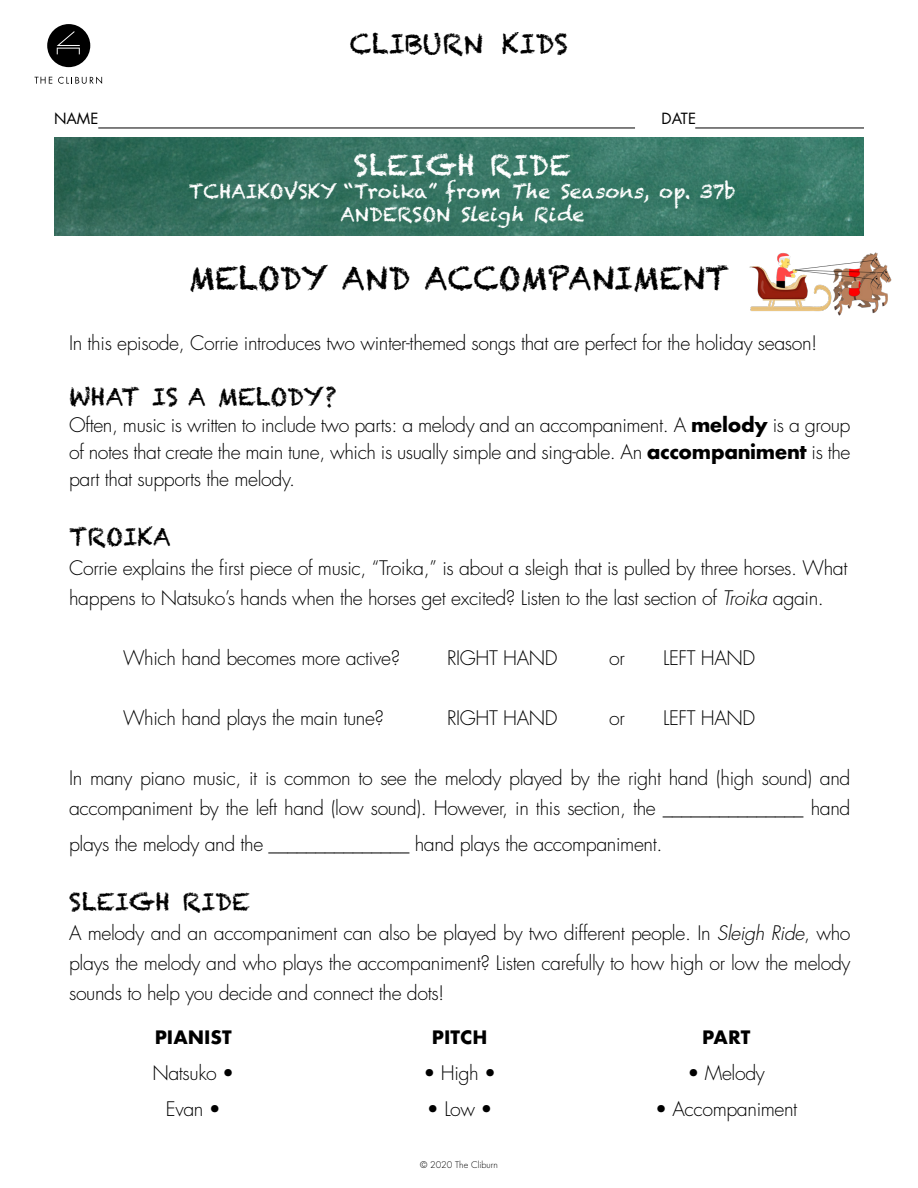
<style>
.page{position:relative;width:918px;height:1188px;background:#fff}
.page>*{position:absolute;margin:0;border:0;box-sizing:border-box;transform-origin:0 0}
.t1{font:31.5px "Chalkduster";color:#000}
.t2{font:28.8px "Chalkduster";color:#fff}
.t3{font:27px "Chalkduster";color:#000}
.t4{font:24px "Chalkduster";color:#000}
.t5{font:300 19.5px/30px "Futura";letter-spacing:-.02em;color:#000;text-align:justify}
.t6{font:19.5px/23.4px "Chalkduster";color:#fff;text-align:center}
.t7{font:700 18px "Futura";color:#000}
.t8{font:15px "Futura";color:#000}
.t9{font:300 9px "Futura";color:#000}
.s1{font-style:italic}
.s2{font-weight:700}
</style>
<div class="page">
<img style="left:54px;top:137px;width:810px;height:98px">
<svg style="left:47px;top:24px;width:43px;height:43px"></svg>
<svg style="left:35px;top:77px;width:17px;height:7px"></svg>
<svg style="left:58px;top:77px;width:44px;height:7px"></svg>
<hr style="left:98px;top:128px;width:537px;height:1px;background:#000">
<hr style="left:695px;top:128px;width:169px;height:1px;background:#000">
<img style="left:747px;top:222px;width:145px;height:94px">
<h3 class="t3" style="left:350px;top:28px;width:220px">CLIBURN KIDS</h3>
<p class="t8" style="left:54px;top:109px;width:46px">NAME</p>
<p class="t8" style="left:662px;top:109px;width:36px">DATE</p>
<h2 class="t2" style="left:354px;top:148px;width:218px">SLEIGH RIDE</h2>
<p class="t6" style="left:189px;top:180px;width:549px">TCHAIKOVSKY “Troika” from <span class="s1">The Seasons</span>, op. 37b<br>A N D E RS O N <span class="s1">Sleigh Ride</span></p>
<h1 class="t1" style="left:189px;top:259px;width:542px">MELODY AND ACCOMPANIMENT</h1>
<p class="t5" style="left:69px;top:328px;width:750px">In this episode, Corrie introduces two winter-themed songs that are perfect for the holiday season!</p>
<p class="t4" style="left:69px;top:383px;width:269px">WHAT IS A MELODY?</p>
<p class="t5" style="left:69px;top:412px;width:783px;line-height:27px">Often, music is written to include two parts: a melody and an accompaniment. A <span class="s2">melody</span> is a group of notes that create the main tune, which is usually simple and sing-able. An <span class="s2">accompaniment</span> is the part that supports the melody.</p>
<p class="t4" style="left:69px;top:523px;width:103px">TROIKA</p>
<p class="t5" style="left:69px;top:554px;width:780px">Corrie explains the first piece of music, “Troika,” is about a sleigh that is pulled by three horses. What happens to Natsuko’s hands when the horses get excited? Listen to the last section of <span class="s1">Troika</span> again.</p>
<p class="t5" style="left:123px;top:644px;width:279px">Which hand becomes more active?</p>
<p class="t5" style="left:447px;top:644px;width:112px">RIGHT HAND</p>
<p class="t5" style="left:609px;top:644px;width:17px">or</p>
<p class="t5" style="left:663px;top:644px;width:94px">LEFT HAND</p>
<p class="t5" style="left:123px;top:704px;width:263px">Which hand plays the main tune?</p>
<p class="t5" style="left:447px;top:704px;width:112px">RIGHT HAND</p>
<p class="t5" style="left:609px;top:704px;width:17px">or</p>
<p class="t5" style="left:663px;top:704px;width:94px">LEFT HAND</p>
<p class="t5" style="left:69px;top:764px;width:783px">In many piano music, it is common to see the melody played by the right hand (high sound) and accompaniment by the left hand (low sound). However, in this section, the _______________ hand</p>
<p class="t5" style="left:69px;top:830px;width:595px">plays the melody and the _______________ hand plays the accompaniment.</p>
<p class="t4" style="left:69px;top:888px;width:182px">SLEIGH RIDE</p>
<p class="t5" style="left:69px;top:919px;width:783px">A melody and an accompaniment can also be played by two different people. In <span class="s1">Sleigh Ride</span>, who plays the melody and who plays the accompaniment? Listen carefully to how high or low the melody sounds to help you decide and connect the dots!</p>
<p class="t7" style="left:155px;top:1024px;width:79px">PIANIST</p>
<p class="t5" style="left:152px;top:1055px;width:83px;line-height:36px;text-align:center">Natsuko •<br>Evan •</p>
<p class="t7" style="left:432px;top:1024px;width:57px">PITCH</p>
<p class="t5" style="left:423px;top:1058px;width:74px">• High •</p>
<p class="t5" style="left:427px;top:1094px;width:67px">• Low •</p>
<p class="t9" style="left:420px;top:1159px;width:79px">© 2020 The Cliburn</p>
<p class="t7" style="left:702px;top:1024px;width:50px">PART</p>
<p class="t5" style="left:688px;top:1058px;width:79px">• Melody</p>
<p class="t5" style="left:655px;top:1094px;width:144px">• Accompaniment</p>
</div>
